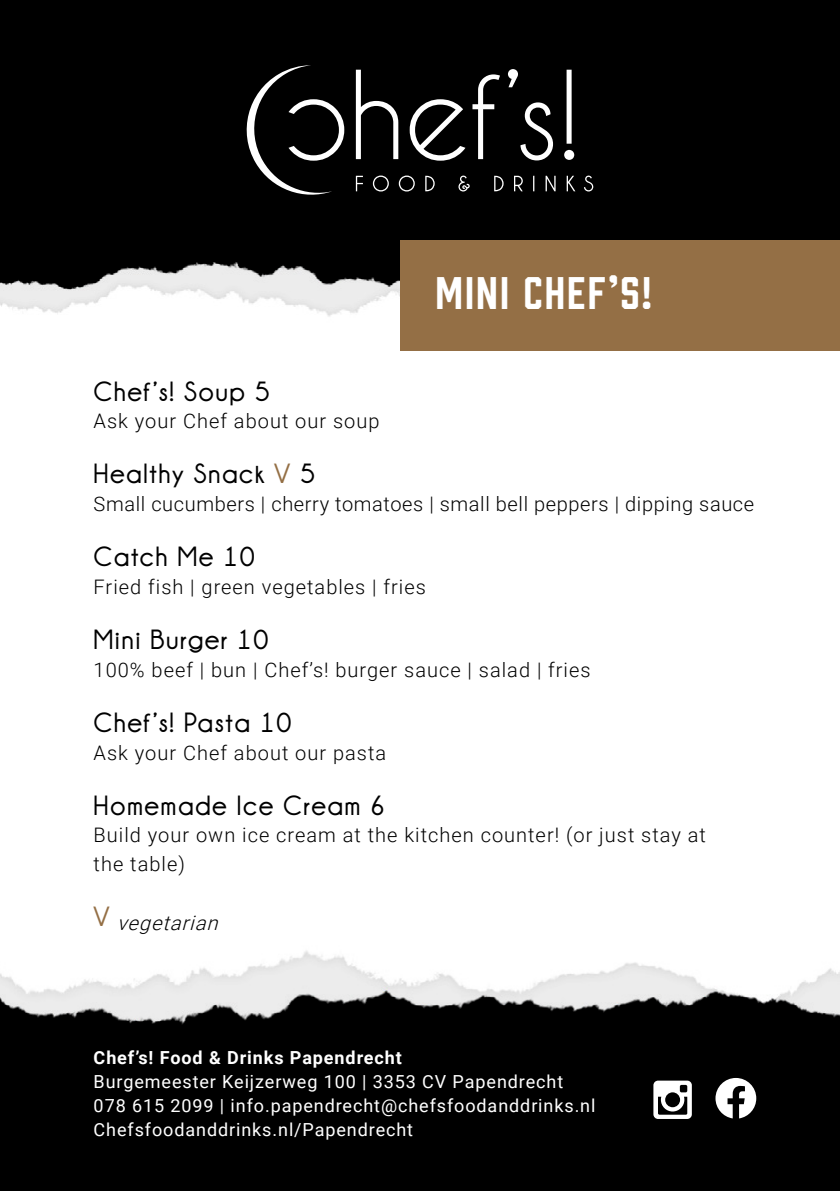
<style>
.page{position:relative;width:840px;height:1191px;background:#fff}
.page>*{position:absolute;margin:0;border:0;box-sizing:border-box;transform-origin:0 0}
.t1{font:42px "Prohibition";letter-spacing:.05em;color:#fff}
.t2{font:700 28px "Champagne&Limousines";letter-spacing:.05em;color:#000}
.t3{font:300 20px/28.8px "Roboto";letter-spacing:.05em;color:#000}
.t4{font:300 20px "Roboto";letter-spacing:.03em;color:#000}
.t5{font:italic 300 20px "Roboto";color:#000}
.t6{font:18px/24px "Roboto";letter-spacing:.05em;color:#fff}
.t7{font:700 18px "Roboto";letter-spacing:.05em;color:#fff}
.s1{color:#946f45}
</style>
<div class="page">
<img style="left:0;top:951px;width:839px;height:240px">
<svg style="left:653px;top:1080px;width:38px;height:39px"></svg>
<svg style="left:715px;top:1078px;width:40px;height:40px"></svg>
<div style="left:0;top:0;width:839px;height:328px;background:#000"></div>
<img style="left:0;top:126px;width:839px;height:202px">
<svg style="left:355px;top:175px;width:238px;height:16px"></svg>
<svg style="left:355px;top:69px;width:219px;height:92px"></svg>
<svg style="left:246px;top:65px;width:98px;height:130px"></svg>
<div style="left:400px;top:241px;width:439px;height:110px;background:#946f45"></div>
<h1 class="t1" style="left:435px;top:264px;width:218px">MINI CHEF’S!</h1>
<h2 class="t2" style="left:94px;top:375px;width:178px">Chef’s! Soup 5</h2>
<p class="t3" style="left:94px;top:406px;width:287px">Ask your Chef about our soup</p>
<h2 class="t2" style="left:94px;top:458px;width:223px">Healthy Snack <span class="s1">V</span> 5</h2>
<p class="t4" style="left:94px;top:490px;width:661px">Small cucumbers | cherry tomatoes | small bell peppers | dipping sauce</p>
<h2 class="t2" style="left:94px;top:541px;width:162px">Catch Me 10</h2>
<p class="t3" style="left:94px;top:571px;width:333px">Fried fish | green vegetables | fries</p>
<h2 class="t2" style="left:94px;top:624px;width:176px">Mini Burger 10</h2>
<p class="t3" style="left:94px;top:654px;width:498px">100% beef | bun | Chef’s! burger sauce | salad | fries</p>
<h2 class="t2" style="left:94px;top:706px;width:199px">Chef’s! Pasta 10</h2>
<p class="t3" style="left:94px;top:737px;width:294px">Ask your Chef about our pasta</p>
<h2 class="t2" style="left:94px;top:789px;width:293px">Homemade Ice Cream 6</h2>
<p class="t3" style="left:94px;top:820px;width:613px">Build your own ice cream at the kitchen counter! (or just stay at the table)</p>
<p class="t5" style="left:94px;top:909px;width:132px"><sup>V</sup> vegetarian</p>
<p class="t7" style="left:94px;top:1045px;width:309px">Chef’s! Food &amp; Drinks Papendrecht</p>
<p class="t6" style="left:94px;top:1069px;width:503px">Burgemeester Keijzerweg 100 | 3353 CV Papendrecht<br>078 615 2099 | info.papendrecht@chefsfoodanddrinks.nl<br>Chefsfoodanddrinks.nl/Papendrecht</p>
</div>
